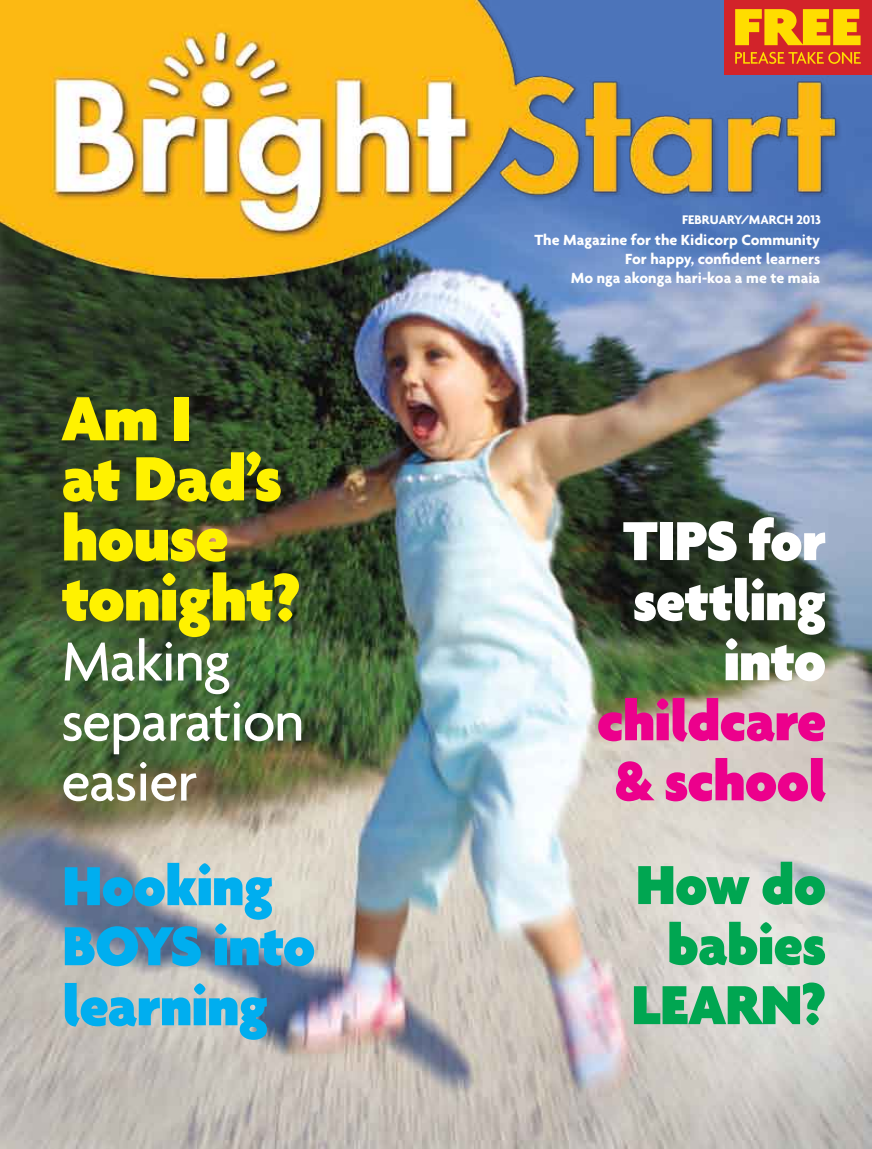
<style>
.page{position:relative;width:872px;height:1149px;background:#fff}
.page>*{position:absolute;margin:0;border:0;box-sizing:border-box;transform-origin:0 0}
.t1{font:900 67.5px/60px "Agenda";letter-spacing:-.02em;color:#fff200}
.t2{font:900 59.4px/60px "Agenda";letter-spacing:-.02em;color:#00aeef}
.t3{font:500 59.4px/60px "Agenda";letter-spacing:-.02em;color:#fff}
.t4{font:900 59.4px/60px "Agenda";letter-spacing:-.02em;color:#fff;text-align:right}
.t5{font:900 59.4px/60px "Agenda";letter-spacing:-.02em;color:#00a651;text-align:right}
.t6{font:900 59.4px/60px "Agenda";letter-spacing:-.02em;color:#ec008c;text-align:center}
.t7{font:700 15.9px/19px "Agenda";color:#fff;text-align:right}
.t8{font:700 13.5px "Agenda";color:#fff}
</style>
<div class="page">
<img style="left:0;top:300px;width:872px;height:848px">
<img style="left:0;top:0;width:872px;height:300px">
<div style="left:725px;top:0;width:147px;height:74px;background:#d2232a"></div>
<svg style="left:735px;top:52px;width:126px;height:12px"></svg>
<svg style="left:735px;top:9px;width:125px;height:36px"></svg>
<h1 class="t1" style="left:61px;top:387px;width:241px">Am I<br>at Dad’s house tonight?</h1>
<h2 class="t3" style="left:61px;top:629px;width:244px">Making separation easier</h2>
<p class="t8" style="left:682px;top:212px;width:140px">february/march 2013</p>
<p class="t7" style="left:534px;top:230px;width:287px">The Magazine for the Kidicorp Community<br>For happy, confident learners<br>Mo nga akonga hari-koa a me te maia</p>
<h2 class="t4" style="left:622px;top:509px;width:205px">Tips for settling into</h2>
<h2 class="t6" style="left:597px;top:689px;width:231px">childcare &amp; school</h2>
<h2 class="t2" style="left:62px;top:854px;width:255px">Hooking boys into learning</h2>
<h2 class="t5" style="left:631px;top:853px;width:197px">How do babies learn?</h2>
</div>
